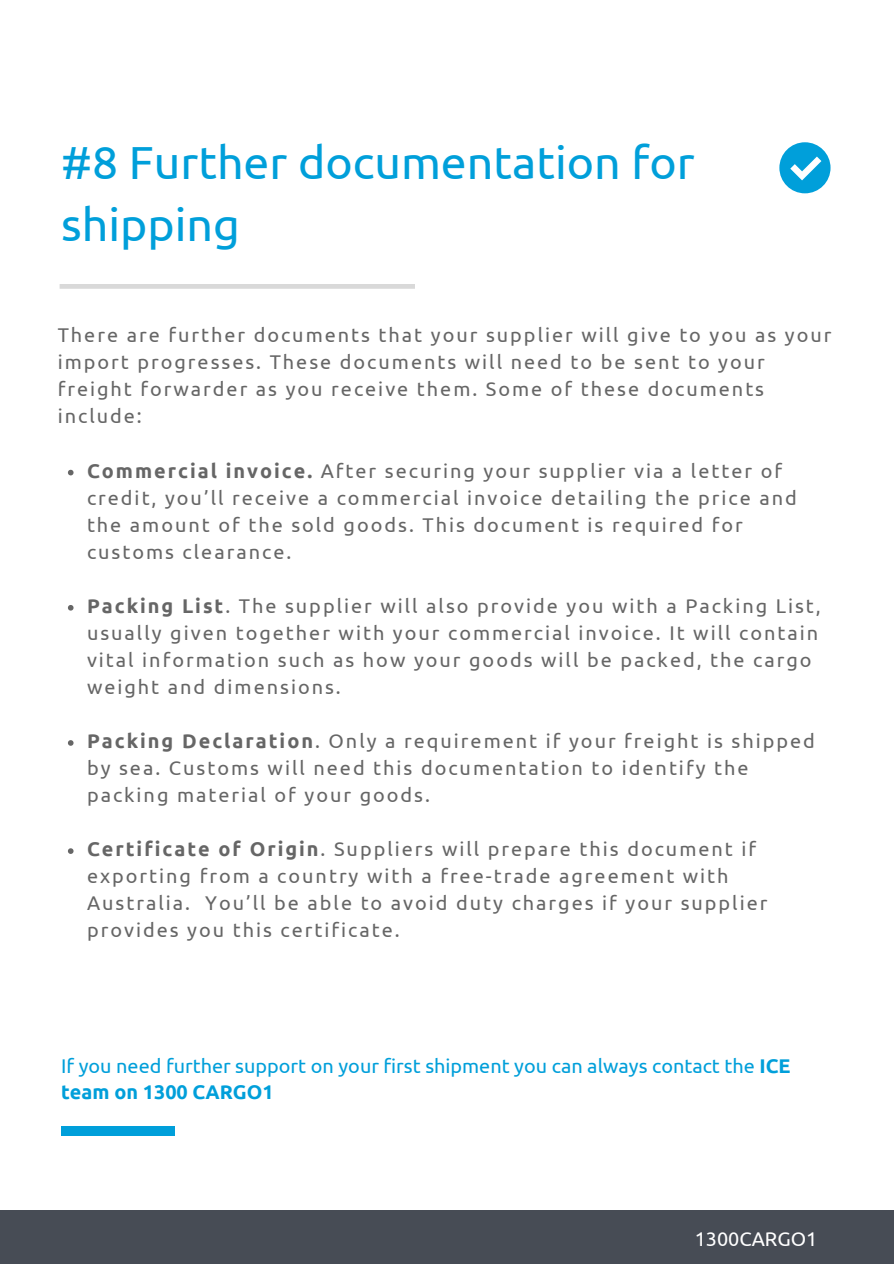
<style>
.page{position:relative;width:894px;height:1264px;background:#fff}
.page>*{position:absolute;margin:0;border:0;box-sizing:border-box;transform-origin:0 0}
.t1{font:46.35px/61.9px "Ubuntu";color:#009fda}
.t2{font:19.8px/27px "Ubuntu";letter-spacing:.1em;color:#666}
.t3{font:19.8px/26px "Ubuntu";color:#009fda}
.t4{font:19.8px "Ubuntu";color:#fff}
.s1{font-weight:700}
</style>
<div class="page">
<div style="left:60px;top:284px;width:355px;height:5px;background:#d9d9d9"></div>
<div style="left:0;top:1210px;width:893px;height:53px;background:#474c55"></div>
<div style="left:779px;top:142px;width:51px;height:51px;background:#009fda;border-radius:50%"></div>
<svg style="left:790px;top:156px;width:31px;height:24px"></svg>
<svg style="left:68px;top:470px;width:5px;height:5px"></svg>
<svg style="left:68px;top:605px;width:5px;height:5px"></svg>
<svg style="left:68px;top:740px;width:5px;height:5px"></svg>
<svg style="left:68px;top:848px;width:5px;height:6px"></svg>
<div style="left:61px;top:1126px;width:113px;height:9px;background:#009fda"></div>
<h1 class="t1" style="left:61px;top:131px;width:635px">#8 Further documentation for shipping</h1>
<p class="t2" style="left:58px;top:321px;width:775px">There are further documents that your supplier will give to you as your import progresses. These documents will need to be sent to your freight forwarder as you receive them. Some of these documents include:</p>
<p class="t2" style="left:87px;top:457px;width:711px"><span class="s1">Commercial invoice.</span> After securing your supplier via a letter of credit, you’ll receive a commercial invoice detailing the price and the amount of the sold goods. This document is required for customs clearance.</p>
<p class="t2" style="left:87px;top:592px;width:735px"><span class="s1">Packing List</span>. The supplier will also provide you with a Packing List, usually given together with your commercial invoice. It will contain vital information such as how your goods will be packed, the cargo weight and dimensions.</p>
<p class="t2" style="left:87px;top:727px;width:729px"><span class="s1">Packing Declaration</span>. Only a requirement if your freight is shipped by sea. Customs will need this documentation to identify the packing material of your goods.</p>
<p class="t2" style="left:87px;top:835px;width:681px"><span class="s1">Certificate of Origin</span>. Suppliers will prepare this document if exporting from a country with a free-trade agreement with Australia. You’ll be able to avoid duty charges if your supplier provides you this certificate.</p>
<p class="t3" style="left:61px;top:1053px;width:730px">If you need further support on your first shipment you can always contact the <span class="s1">ICE team on 1300 CARGO1</span></p>
<p class="t4" style="left:694px;top:1227px;width:124px">1300CARGO1</p>
</div>
